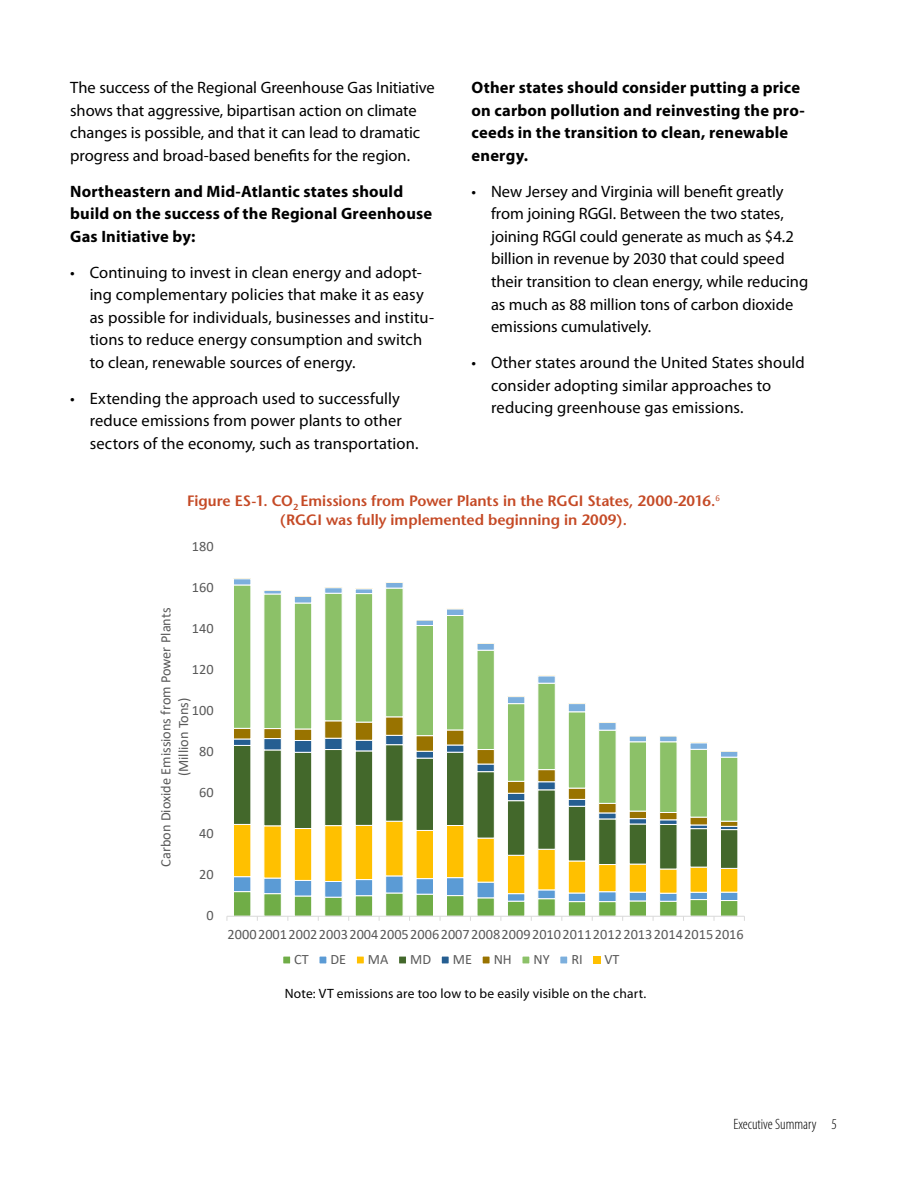
<style>
.page{position:relative;width:918px;height:1188px;background:#fff}
.page>*{position:absolute;margin:0;border:0;box-sizing:border-box;transform-origin:0 0}
.t1{font:16.5px/22.5px "Myriad Pro";color:#000}
.t2{font:700 16.5px/22.5px "Myriad Pro";letter-spacing:.01em;color:#000}
.t3{font:600 15px/19.5px "Stone Sans";letter-spacing:-.005em;color:#c54a26;text-align:center}
.t4{font:300 condensed 15px "Myriad Pro";color:#000}
.t5{font:14.25px/17.5px "Calibri";letter-spacing:.005em;color:#595959;text-align:center}
.t6{font:13.5px "Myriad Pro";letter-spacing:.01em;color:#000}
</style>
<div class="page">
<svg style="left:234px;top:758px;width:504px;height:62px"></svg>
<svg style="left:233px;top:578px;width:505px;height:180px"></svg>
<svg style="left:233px;top:579px;width:18px;height:1px"></svg>
<svg style="left:264px;top:590px;width:17px;height:1px"></svg>
<svg style="left:294px;top:596px;width:18px;height:1px"></svg>
<svg style="left:325px;top:588px;width:17px;height:1px"></svg>
<svg style="left:355px;top:589px;width:18px;height:1px"></svg>
<svg style="left:386px;top:582px;width:17px;height:1px"></svg>
<svg style="left:416px;top:620px;width:18px;height:1px"></svg>
<svg style="left:447px;top:609px;width:17px;height:1px"></svg>
<svg style="left:477px;top:643px;width:17px;height:1px"></svg>
<svg style="left:507px;top:697px;width:18px;height:1px"></svg>
<svg style="left:538px;top:676px;width:17px;height:1px"></svg>
<svg style="left:568px;top:704px;width:18px;height:1px"></svg>
<svg style="left:599px;top:722px;width:17px;height:1px"></svg>
<svg style="left:629px;top:736px;width:18px;height:1px"></svg>
<svg style="left:660px;top:736px;width:17px;height:1px"></svg>
<svg style="left:690px;top:743px;width:17px;height:1px"></svg>
<svg style="left:720px;top:751px;width:18px;height:1px"></svg>
<svg style="left:227px;top:820px;width:518px;height:101px"></svg>
<div style="left:283px;top:956px;width:8px;height:8px;background:#70ad47"></div>
<div style="left:282px;top:956px;width:9px;height:8px;border:1px solid #fff"></div>
<div style="left:319px;top:956px;width:8px;height:8px;background:#5b9bd5"></div>
<div style="left:356px;top:956px;width:8px;height:8px;background:#ffc000"></div>
<div style="left:356px;top:956px;width:9px;height:8px;border:1px solid #fff"></div>
<div style="left:399px;top:956px;width:7px;height:8px;background:#43682b"></div>
<div style="left:398px;top:956px;width:9px;height:8px;border:1px solid #fff"></div>
<div style="left:441px;top:956px;width:8px;height:8px;background:#255e91"></div>
<div style="left:441px;top:956px;width:9px;height:8px;border:1px solid #fff"></div>
<div style="left:482px;top:956px;width:8px;height:8px;background:#997300"></div>
<div style="left:522px;top:956px;width:8px;height:8px;background:#8cc168"></div>
<div style="left:522px;top:956px;width:8px;height:8px;border:1px solid #fff"></div>
<div style="left:560px;top:956px;width:8px;height:8px;background:#7cafdd"></div>
<div style="left:559px;top:956px;width:9px;height:8px;border:1px solid #fff"></div>
<div style="left:593px;top:956px;width:8px;height:8px;background:#ffc000"></div>
<p class="t1" style="left:70px;top:76px;width:366px">The success of the Regional Greenhouse Gas Initiative shows that aggressive, bipartisan action on climate changes is possible, and that it can lead to dramatic progress and broad-based benefits for the region.</p>
<p class="t2" style="left:70px;top:180px;width:363px">Northeastern and Mid-Atlantic states should build on the success of the Regional Greenhouse<br>Gas Initiative by:</p>
<p class="t1" style="left:90px;top:261px;width:346px;text-indent:-20px">• Continuing to invest in clean energy and adopt&shy;ing complementary policies that make it as easy as possible for individuals, businesses and institu&shy;tions to reduce energy consumption and switch to clean, renewable sources of energy.</p>
<p class="t1" style="left:90px;top:387px;width:330px;text-indent:-20px">• Extending the approach used to successfully reduce emissions from power plants to other sectors of the economy, such as transportation.</p>
<p class="t2" style="left:472px;top:76px;width:335px">Other states should consider putting a price on carbon pollution and reinvesting the pro&shy;ceeds in the transition to clean, renewable energy.</p>
<p class="t1" style="left:491px;top:180px;width:319px;text-indent:-20px">• New Jersey and Virginia will benefit greatly from joining RGGI. Between the two states, joining RGGI could generate as much as $4.2 billion in revenue by 2030 that could speed their transition to clean energy, while reducing as much as 88 million tons of carbon dioxide emissions cumulatively.</p>
<p class="t1" style="left:491px;top:351px;width:315px;text-indent:-20px">• Other states around the United States should consider adopting similar approaches to reducing greenhouse gas emissions.</p>
<p class="t3" style="left:187px;top:491px;width:534px">Figure ES-1. CO<sub>2</sub> Emissions from Power Plants in the RGGI States, 2000-2016.<sup>6 </sup>(RGGI was fully implemented beginning in 2009).</p>
<p class="t5" style="left:192px;top:537px;width:23px">180</p>
<p class="t5" style="left:192px;top:578px;width:23px">160</p>
<p class="t5" style="left:157px;top:867px;width:261px;rotate:-90deg">Carbon Dioxide Emissions from Power Plants (Million Tons)</p>
<p class="t5" style="left:192px;top:619px;width:23px">140</p>
<p class="t5" style="left:192px;top:660px;width:23px">120</p>
<p class="t5" style="left:192px;top:701px;width:23px">100</p>
<p class="t5" style="left:199px;top:742px;width:16px">80</p>
<p class="t5" style="left:199px;top:783px;width:16px">60</p>
<p class="t5" style="left:199px;top:824px;width:16px">40</p>
<p class="t5" style="left:199px;top:866px;width:16px">20</p>
<p class="t5" style="left:206px;top:907px;width:9px">0</p>
<p class="t5" style="left:228px;top:925px;width:518px">20002001200220032004200520062007200820092010201120122013201420152016</p>
<p class="t5" style="left:294px;top:950px;width:16px">CT</p>
<p class="t5" style="left:331px;top:950px;width:17px">DE</p>
<p class="t5" style="left:368px;top:950px;width:22px">MA</p>
<p class="t5" style="left:410px;top:950px;width:23px">MD</p>
<p class="t5" style="left:453px;top:950px;width:21px">ME</p>
<p class="t5" style="left:494px;top:950px;width:20px">NH</p>
<p class="t5" style="left:534px;top:950px;width:18px">NY</p>
<p class="t5" style="left:571px;top:950px;width:13px">RI</p>
<p class="t5" style="left:604px;top:950px;width:17px">VT</p>
<p class="t6" style="left:285px;top:986px;width:363px">Note: VT emissions are too low to be easily visible on the chart.</p>
<p class="t4" style="left:734px;top:1116px;width:105px">Executive Summary 5</p>
</div>
